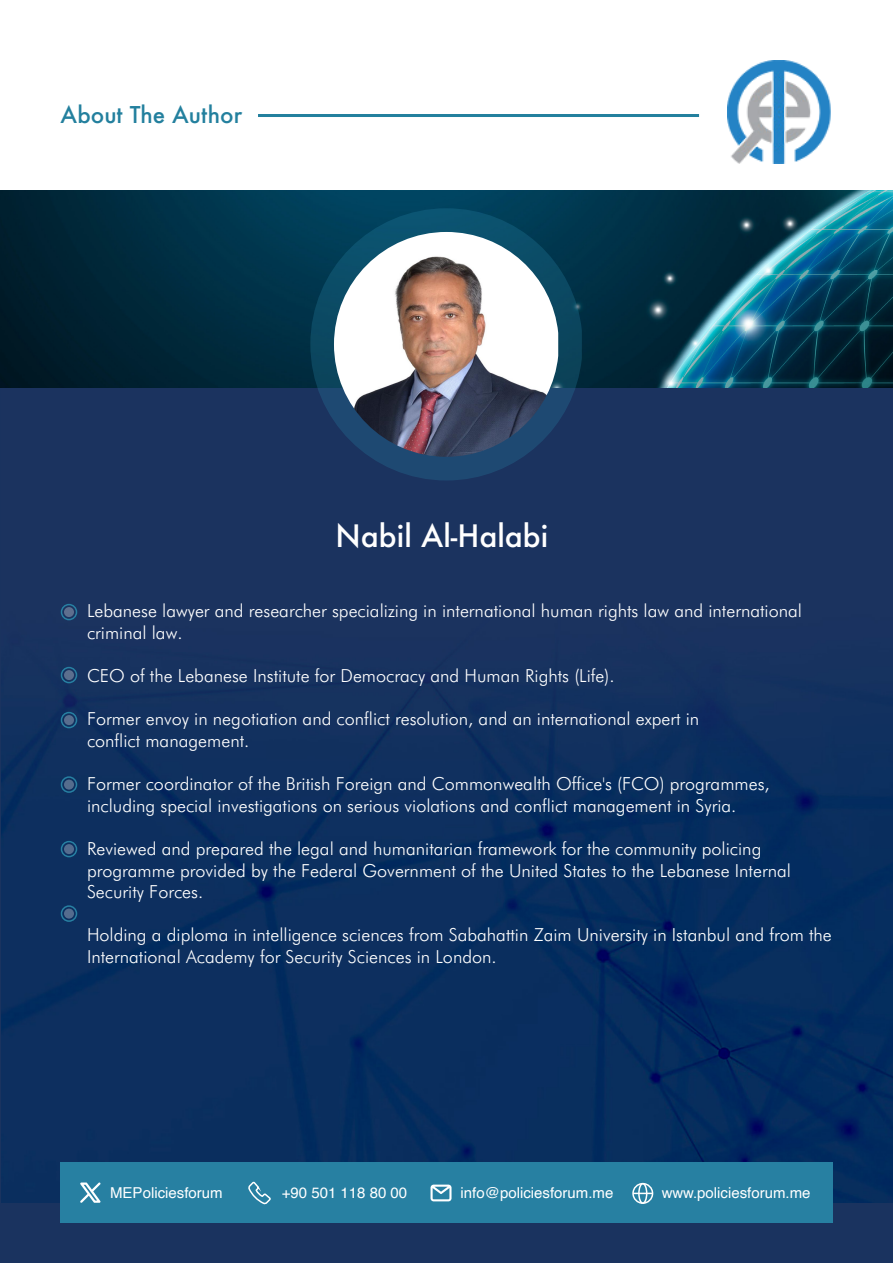
<style>
.page{position:relative;width:893px;height:1263px;background:#fff}
.page>*{position:absolute;margin:0;border:0;box-sizing:border-box;transform-origin:0 0}
.t1{font:500 30px "Futura";color:#fff}
.t2{font:500 22.5px "Futura";color:#23809e}
.t3{font:300 18px/21.6px "Futura BT";color:#fff}
.t4{font:15px "Helvetica";color:#fff}
</style>
<div class="page">
<img style="left:2px;top:191px;width:891px;height:1072px">
<img style="left:0;top:190px;width:892px;height:197px">
<img style="left:727px;top:60px;width:104px;height:104px">
<hr style="left:258px;top:114px;width:441px;height:3px;background:#23809e">
<svg style="left:310px;top:208px;width:272px;height:272px"></svg>
<img style="left:334px;top:232px;width:224px;height:225px">
<div style="left:0;top:1203px;width:892px;height:60px;background:#1a335f"></div>
<div style="left:60px;top:1163px;width:772px;height:60px;background:#2780a2"></div>
<div style="left:632px;top:1183px;width:21px;height:21px;border:2px solid #fff;border-radius:50%"></div>
<div style="left:638px;top:1183px;width:9px;height:21px;border:2px solid #fff;border-radius:50%"></div>
<svg style="left:633px;top:1193px;width:19px;height:1px"></svg>
<svg style="left:248px;top:1181px;width:23px;height:24px"></svg>
<svg style="left:80px;top:1182px;width:21px;height:21px"></svg>
<svg style="left:430px;top:1184px;width:22px;height:17px"></svg>
<div style="left:61px;top:604px;width:16px;height:16px;border:2px solid #2780a2;border-radius:50%"></div>
<svg style="left:64px;top:607px;width:10px;height:10px"></svg>
<div style="left:61px;top:667px;width:16px;height:16px;border:2px solid #2780a2;border-radius:50%"></div>
<svg style="left:64px;top:670px;width:10px;height:10px"></svg>
<div style="left:61px;top:712px;width:16px;height:16px;border:2px solid #2780a2;border-radius:50%"></div>
<svg style="left:64px;top:715px;width:10px;height:10px"></svg>
<div style="left:61px;top:776px;width:16px;height:17px;border:2px solid #2780a2;border-radius:50%"></div>
<div style="left:64px;top:780px;width:10px;height:9px;background:#556d8d;border-radius:50%"></div>
<div style="left:61px;top:841px;width:16px;height:16px;border:2px solid #2780a2;border-radius:50%"></div>
<svg style="left:64px;top:844px;width:10px;height:10px"></svg>
<div style="left:61px;top:905px;width:16px;height:17px;border:2px solid #2780a2;border-radius:50%"></div>
<div style="left:64px;top:909px;width:10px;height:9px;background:#556c8e;border-radius:50%"></div>
<p class="t2" style="left:60px;top:99px;width:183px">About The Author</p>
<h1 class="t1" style="left:335px;top:516px;width:214px">Nabil Al-Halabi</h1>
<p class="t3" style="left:87px;top:600px;width:716px">Lebanese lawyer and researcher specializing in international human rights law and international criminal law.</p>
<p class="t3" style="left:87px;top:665px;width:529px">CEO of the Lebanese Institute for Democracy and Human Rights (Life).</p>
<p class="t3" style="left:87px;top:708px;width:614px">Former envoy in negotiation and conflict resolution, and an international expert in conflict management.</p>
<p class="t3" style="left:87px;top:773px;width:684px">Former coordinator of the British Foreign and Commonwealth Office's (FCO) programmes, including special investigations on serious violations and conflict management in Syria.</p>
<p class="t3" style="left:87px;top:838px;width:705px">Reviewed and prepared the legal and humanitarian framework for the community policing programme provided by the Federal Government of the United States to the Lebanese Internal<br>Security Forces.</p>
<p class="t3" style="left:87px;top:924px;width:746px">Holding a diploma in intelligence sciences from Sabahattin Zaim University in Istanbul and from the<br>International Academy for Security Sciences in London.</p>
<p class="t4" style="left:110px;top:1181px;width:114px">MEPoliciesforum</p>
<p class="t4" style="left:282px;top:1181px;width:127px">+90 501 118 80 00</p>
<p class="t4" style="left:461px;top:1181px;width:154px">info@policiesforum.me</p>
<p class="t4" style="left:662px;top:1181px;width:150px">www.policiesforum.me</p>
</div>
